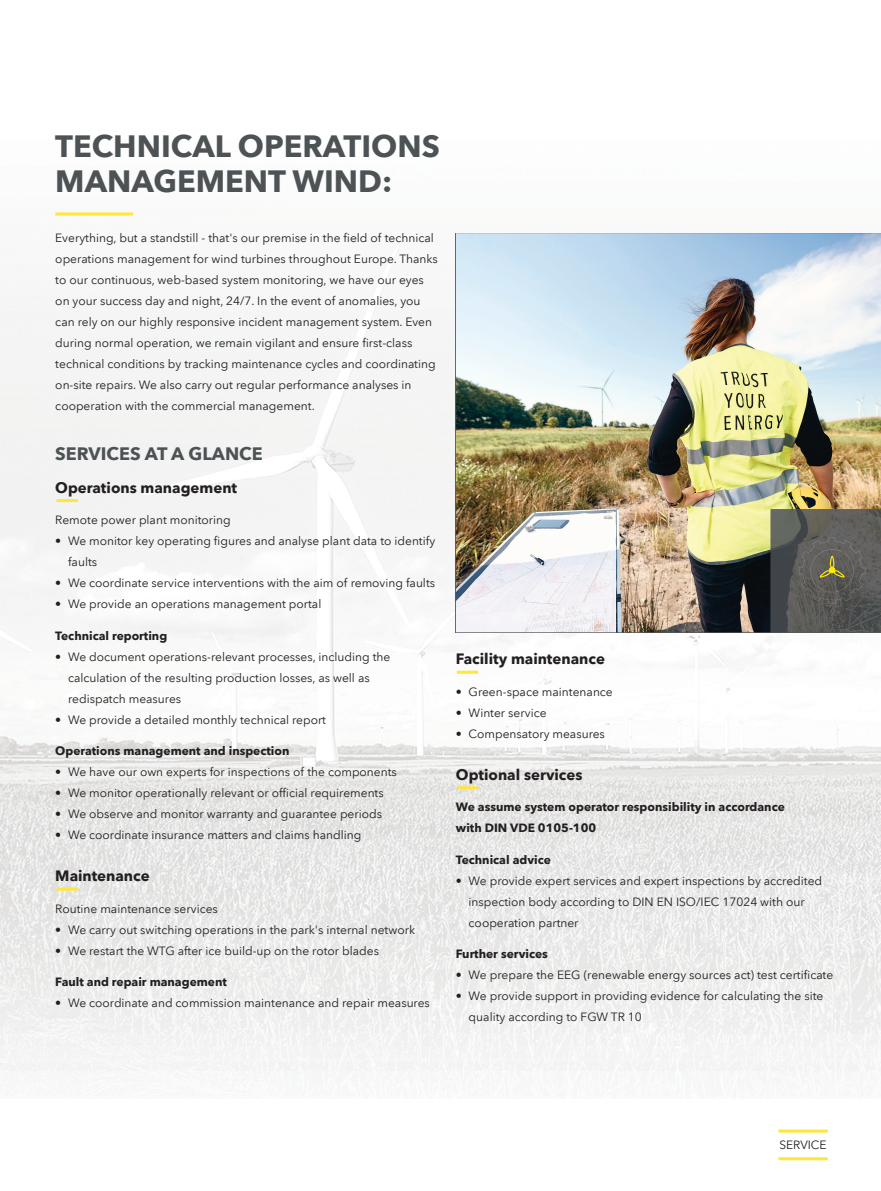
<style>
.page{position:relative;width:881px;height:1191px;background:#fff}
.page>*{position:absolute;margin:0;border:0;box-sizing:border-box;transform-origin:0 0}
.t1{font:700 30.75px/34.5px "Avenir Next LT Pro";color:#4d5255}
.t2{font:700 18px "Avenir Next LT Pro";color:#4d5255}
.t3{font:700 15px "Avenir Next LT Pro";color:#231f20}
.t4{font:12px/21px "Avenir Next LT Pro";color:#231f20}
.t5{font:700 12px/21px "Avenir Next LT Pro";color:#231f20}
</style>
<div class="page">
<div style="left:414px;top:241px;width:52px;height:413px;background:#f5f5f5"></div>
<img style="left:466px;top:632px;width:414px;height:22px">
<img style="left:0;top:654px;width:880px;height:427px">
<img style="left:455px;top:233px;width:425px;height:399px">
<img style="left:770px;top:509px;width:110px;height:123px">
<hr style="left:778px;top:1157px;width:49px;height:3px;background:#ffe637">
<hr style="left:778px;top:1129px;width:49px;height:3px;background:#ffe637">
<hr style="left:55px;top:212px;width:78px;height:3px;background:#ffe637">
<img style="left:798px;top:537px;width:67px;height:67px">
<svg style="left:817px;top:555px;width:27px;height:24px"></svg>
<hr style="left:456px;top:786px;width:22px;height:3px;background:#ffe637">
<hr style="left:57px;top:887px;width:21px;height:3px;background:#ffe637">
<hr style="left:456px;top:670px;width:22px;height:3px;background:#ffe637">
<hr style="left:57px;top:499px;width:21px;height:3px;background:#ffe637">
<h1 class="t1" style="left:55px;top:129px;width:386px">TECHNICAL OPERATIONS<br>MANAGEMENT WIND:</h1>
<p class="t4" style="left:55px;top:227px;width:384px">Everything, but a standstill - that's our premise in the field of technical operations management for wind turbines throughout Europe. Thanks to our continuous, web-based system monitoring, we have our eyes on your success day and night, 24/7. In the event of anomalies, you can rely on our highly responsive incident management system. Even during normal operation, we remain vigilant and ensure first-class technical conditions by tracking maintenance cycles and coordinating on-site repairs. We also carry out regular performance analyses in cooperation with the commercial management.</p>
<h2 class="t2" style="left:55px;top:442px;width:209px">SERVICES AT A GLANCE</h2>
<p class="t3" style="left:55px;top:478px;width:183px">Operations management</p>
<p class="t4" style="left:55px;top:509px;width:177px">Remote power plant monitoring</p>
<p class="t4" style="left:68px;top:530px;width:368px;text-indent:-13px">• We monitor key operating figures and analyse plant data to identify faults</p>
<p class="t4" style="left:55px;top:572px;width:381px">• We coordinate service interventions with the aim of removing faults</p>
<p class="t4" style="left:55px;top:593px;width:267px">• We provide an operations management portal</p>
<p class="t5" style="left:55px;top:625px;width:113px">Technical reporting</p>
<p class="t4" style="left:68px;top:646px;width:324px;text-indent:-13px">• We document operations-relevant processes, including the calculation of the resulting production losses, as well as redispatch measures</p>
<p class="t4" style="left:55px;top:709px;width:272px">• We provide a detailed monthly technical report</p>
<p class="t5" style="left:55px;top:740px;width:235px">Operations management and inspection</p>
<p class="t4" style="left:55px;top:761px;width:343px">• We have our own experts for inspections of the components</p>
<p class="t4" style="left:55px;top:782px;width:330px">• We monitor operationally relevant or official requirements</p>
<p class="t4" style="left:55px;top:803px;width:328px">• We observe and monitor warranty and guarantee periods</p>
<p class="t4" style="left:55px;top:824px;width:307px">• We coordinate insurance matters and claims handling</p>
<p class="t3" style="left:55px;top:867px;width:96px">Maintenance</p>
<p class="t4" style="left:55px;top:898px;width:164px">Routine maintenance services</p>
<p class="t4" style="left:55px;top:919px;width:361px">• We carry out switching operations in the park's internal network</p>
<p class="t4" style="left:55px;top:940px;width:325px">• We restart the WTG after ice build-up on the rotor blades</p>
<p class="t5" style="left:55px;top:971px;width:173px">Fault and repair management</p>
<p class="t4" style="left:55px;top:992px;width:376px">• We coordinate and commission maintenance and repair measures</p>
<p class="t3" style="left:455px;top:650px;width:150px">Facility maintenance</p>
<p class="t4" style="left:455px;top:681px;width:158px">• Green-space maintenance</p>
<p class="t4" style="left:455px;top:702px;width:92px">• Winter service</p>
<p class="t4" style="left:455px;top:723px;width:150px">• Compensatory measures</p>
<p class="t3" style="left:455px;top:765px;width:128px">Optional services</p>
<p class="t5" style="left:455px;top:796px;width:330px">We assume system operator responsibility in accordance with DIN VDE 0105-100</p>
<p class="t5" style="left:455px;top:849px;width:96px">Technical advice</p>
<p class="t4" style="left:468px;top:870px;width:355px;text-indent:-13px">• We provide expert services and expert inspections by accredited inspection body according to DIN EN ISO/IEC 17024 with our cooperation partner</p>
<p class="t5" style="left:455px;top:943px;width:93px">Further services</p>
<p class="t4" style="left:455px;top:964px;width:379px">• We prepare the EEG (renewable energy sources act) test certificate</p>
<p class="t4" style="left:468px;top:985px;width:356px;text-indent:-13px">• We provide support in providing evidence for calculating the site quality according to FGW TR 10</p>
<p class="t4" style="left:779px;top:1134px;width:49px">SERVICE</p>
</div>
